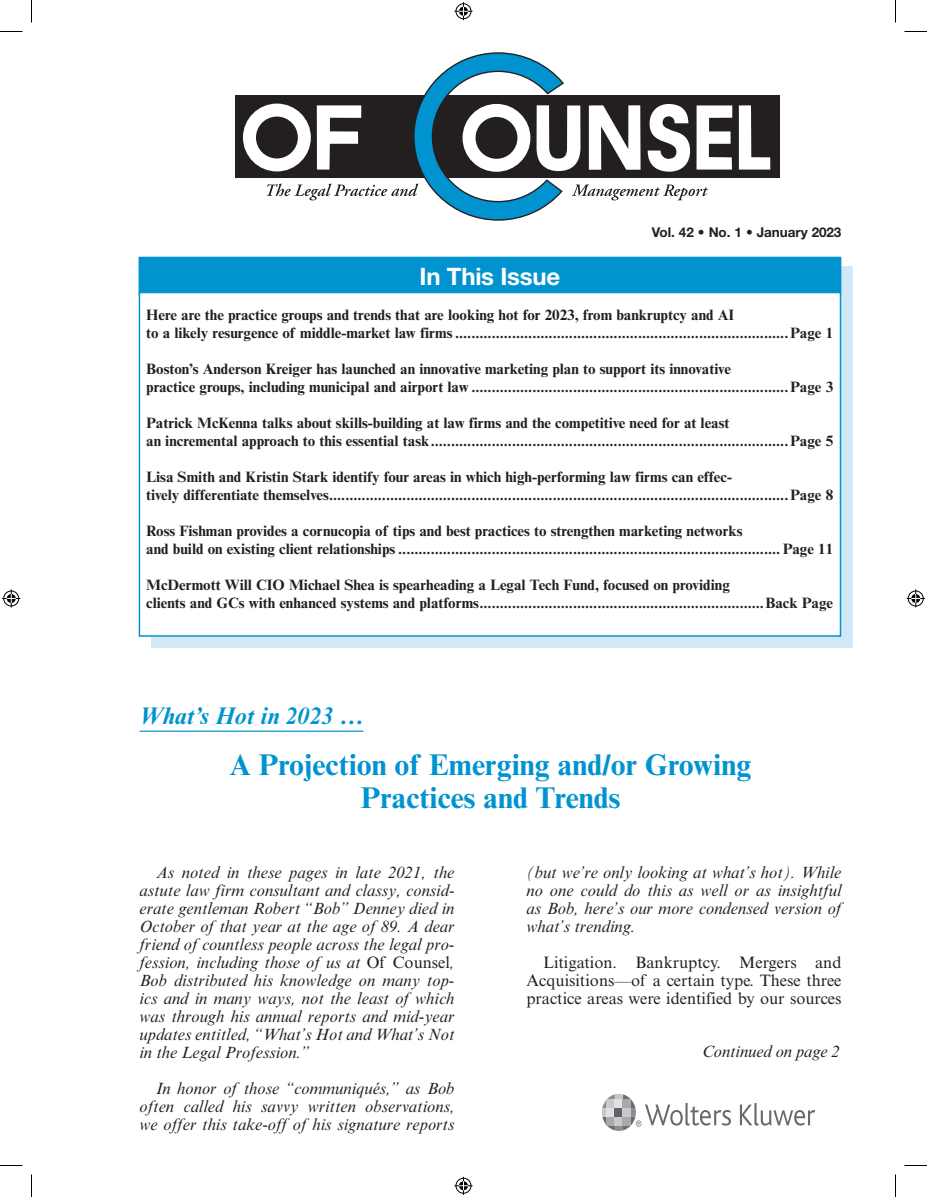
<style>
.page{position:relative;width:927px;height:1197px;background:#fff}
.page>*{position:absolute;margin:0;border:0;box-sizing:border-box;transform-origin:0 0}
.t1{font:700 30px/33px "Times New Roman MT Std";color:#0093d0;text-align:center}
.t2{font:italic 700 24px "Times New Roman MT Std";color:#0093d0}
.t3{font:700 24px "Helvetica Neue LT Std";letter-spacing:-.01em;color:#fff}
.t4{font:italic 16.5px/18px "Times New Roman MT Std";color:#231f20;text-align:justify}
.t5{font:16.5px/18px "Times New Roman MT Std";color:#231f20;text-align:justify}
.t6{font:700 15px/18px "Times New Roman MT Std";color:#231f20}
.t7{font:700 13.5px "Helvetica Neue LT Std";letter-spacing:-.005em;color:#231f20}
.s1{font-style:normal}
</style>
<div class="page">
<div style="left:235px;top:96px;width:545px;height:82px;background:#231f20"></div>
<svg style="left:739px;top:105px;width:31px;height:65px"></svg>
<svg style="left:243px;top:52px;width:489px;height:169px"></svg>
<div style="left:151px;top:266px;width:702px;height:382px;background:#d1e8f6"></div>
<div style="left:139px;top:257px;width:702px;height:38px;background:#0093d0"></div>
<div style="left:139px;top:293px;width:702px;height:343px;background:#fff"></div>
<div style="left:139px;top:292px;width:702px;height:345px;border:2px solid #0093d0"></div>
<hr style="left:140px;top:731px;width:223px;height:1px;background:#0093d0">
<svg style="left:740px;top:1103px;width:75px;height:23px"></svg>
<svg style="left:602px;top:1094px;width:129px;height:37px"></svg>
<svg style="left:0;top:31px;width:22px;height:1px"></svg>
<svg style="left:904px;top:31px;width:23px;height:1px"></svg>
<svg style="left:0;top:1165px;width:22px;height:1px"></svg>
<svg style="left:904px;top:1165px;width:23px;height:1px"></svg>
<svg style="left:31px;top:0;width:1px;height:22px"></svg>
<svg style="left:31px;top:1174px;width:1px;height:23px"></svg>
<svg style="left:895px;top:0;width:1px;height:22px"></svg>
<svg style="left:895px;top:1174px;width:1px;height:23px"></svg>
<svg style="left:454px;top:2px;width:18px;height:18px"></svg>
<svg style="left:454px;top:1177px;width:18px;height:18px"></svg>
<svg style="left:2px;top:590px;width:18px;height:18px"></svg>
<svg style="left:907px;top:590px;width:18px;height:18px"></svg>
<p class="t7" style="left:652px;top:224px;width:191px">Vol. 42 • No. 1 • January 2023</p>
<h2 class="t3" style="left:420px;top:261px;width:142px">In This Issue</h2>
<p class="t6" style="left:146px;top:305px;width:689px">Here are the practice groups and trends that are looking hot for 2023, from bankruptcy and AI<br>to a likely resurgence of middle-market law firms ..................................................................................Page 1</p>
<p class="t6" style="left:146px;top:359px;width:689px">Boston’s Anderson Kreiger has launched an innovative marketing plan to support its innovative<br>practice groups, including municipal and airport law ..............................................................................Page 3</p>
<p class="t6" style="left:146px;top:413px;width:689px">Patrick McKenna talks about skills-building at law firms and the competitive need for at least<br>an incremental approach to this essential task........................................................................................Page 5</p>
<p class="t6" style="left:146px;top:467px;width:689px">Lisa Smith and Kristin Stark identify four areas in which high-performing law firms can effec-<br>tively differentiate themselves.................................................................................................................Page 8</p>
<p class="t6" style="left:146px;top:521px;width:689px">Ross Fishman provides a cornucopia of tips and best practices to strengthen marketing networks<br>and build on existing client relationships .............................................................................................. Page 11</p>
<p class="t6" style="left:146px;top:575px;width:688px">McDermott Will CIO Michael Shea is spearheading a Legal Tech Fund, focused on providing<br>clients and GCs with enhanced systems and platforms......................................................................Back Page</p>
<h2 class="t2" style="left:140px;top:701px;width:225px">What’s Hot in 2023 …</h2>
<h1 class="t1" style="left:230px;top:747px;width:523px">A Projection of Emerging and/or Growing<br>Practices and Trends</h1>
<p class="t4" style="left:140px;top:863px;width:317px;text-indent:16px">As noted in these pages in late 2021, the astute law firm consultant and classy, consid&shy;erate gentleman Robert “Bob” Denney died in October of that year at the age of 89. A dear friend of countless people across the legal pro&shy;fession, including those of us at <span class="s1">Of Counsel</span>, Bob distributed his knowledge on many top&shy;ics and in many ways, not the least of which was through his annual reports and mid-year updates entitled, “What’s Hot and What’s Not in the Legal Profession.”</p>
<p class="t4" style="left:140px;top:1079px;width:317px;text-indent:16px">In honor of those “communiqués,” as Bob often called his savvy written observations, we offer this take-off of his signature reports</p>
<p class="t4" style="left:527px;top:863px;width:317px">(but we’re only looking at what’s hot). While no one could do this as well or as insightful as Bob, here’s our more condensed version of what’s trending.</p>
<p class="t5" style="left:527px;top:953px;width:317px;text-indent:16px">Litigation. Bankruptcy. Mergers and Acquisitions—of a certain type. These three practice areas were identified by our sources</p>
<p class="t4" style="left:702px;top:1043px;width:139px">Continued on page 2</p>
</div>
